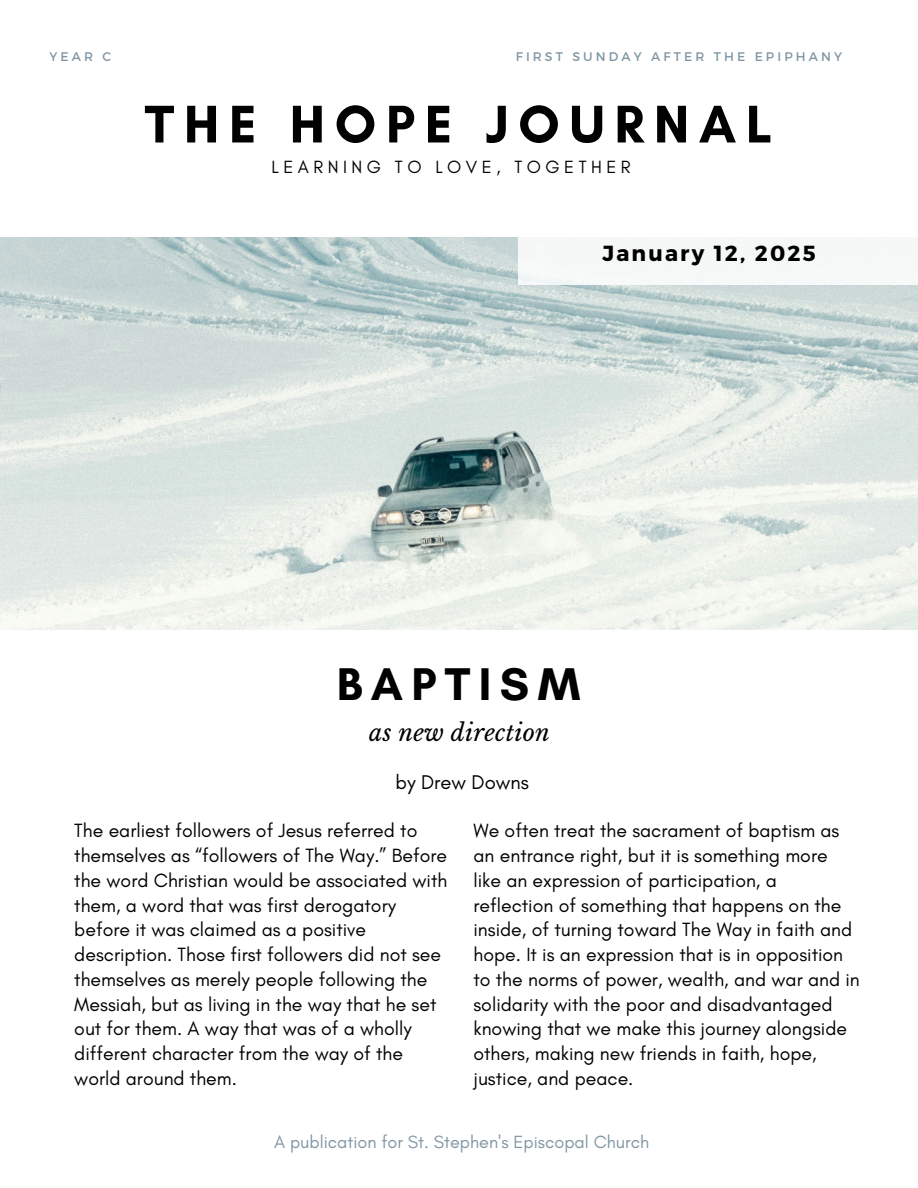
<style>
.page{position:relative;width:918px;height:1188px;background:#fff}
.page>*{position:absolute;margin:0;border:0;box-sizing:border-box;transform-origin:0 0}
.t1{font:700 54px "Glacial Indifference";letter-spacing:.18em;color:#010101}
.t2{font:700 46.65px "Glacial Indifference";letter-spacing:.18em;color:#010101}
.t3{font:italic 23.4px "Libre Baskerville";letter-spacing:.01em;color:#010101}
.t4{font:700 21.75px "Montserrat";letter-spacing:.1em;color:#000}
.t5{font:20.25px "Glacial Indifference";color:#010101}
.t6{font:19.5px/24.8px "Glacial Indifference";color:#000}
.t7{font:18px "Glacial Indifference";color:#8096a4}
.t8{font:18px "Glacial Indifference";letter-spacing:.25em;color:#000}
.t9{font:12.45px "Montserrat";letter-spacing:.25em;color:#8096a4}
</style>
<div class="page">
<img style="left:0;top:237px;width:918px;height:393px">
<div style="left:518px;top:221px;width:400px;height:64px;background:#f6f8f8"></div>
<h2 class="t9" style="left:50px;top:49px;width:63px">YEAR C</h2>
<p class="t9" style="left:516px;top:49px;width:328px">FIRST SUNDAY AFTER THE EPIPHANY</p>
<p class="t1" style="left:145px;top:91px;width:629px">THE HOPE JOURNAL</p>
<h1 class="t8" style="left:272px;top:156px;width:361px">LEARNING TO LOVE, TOGETHER</h1>
<h3 class="t4" style="left:603px;top:239px;width:215px">January 12, 2025</h3>
<p class="t2" style="left:337px;top:656px;width:245px">BAPTISM</p>
<h1 class="t3" style="left:369px;top:718px;width:182px">as new direction</h1>
<h4 class="t5" style="left:395px;top:769px;width:135px">by Drew Downs</h4>
<h3 class="t6" style="left:74px;top:818px;width:375px">The earliest followers of Jesus referred to themselves as “followers of The Way.” Before the word Christian would be associated with them, a word that was first derogatory before it was claimed as a positive description. Those first followers did not see themselves as merely people following the Messiah, but as living in the way that he set out for them. A way that was of a wholly different character from the way of the world around them.</h3>
<h5 class="t6" style="left:473px;top:818px;width:388px">We often treat the sacrament of baptism as an entrance right, but it is something more like an expression of participation, a reflection of something that happens on the inside, of turning toward The Way in faith and hope. It is an expression that is in opposition to the norms of power, wealth, and war and in solidarity with the poor and disadvantaged knowing that we make this journey alongside others, making new friends in faith, hope, justice, and peace.</h5>
<h5 class="t7" style="left:274px;top:1131px;width:377px">A publication for St. Stephen's Episcopal Church</h5>
</div>
